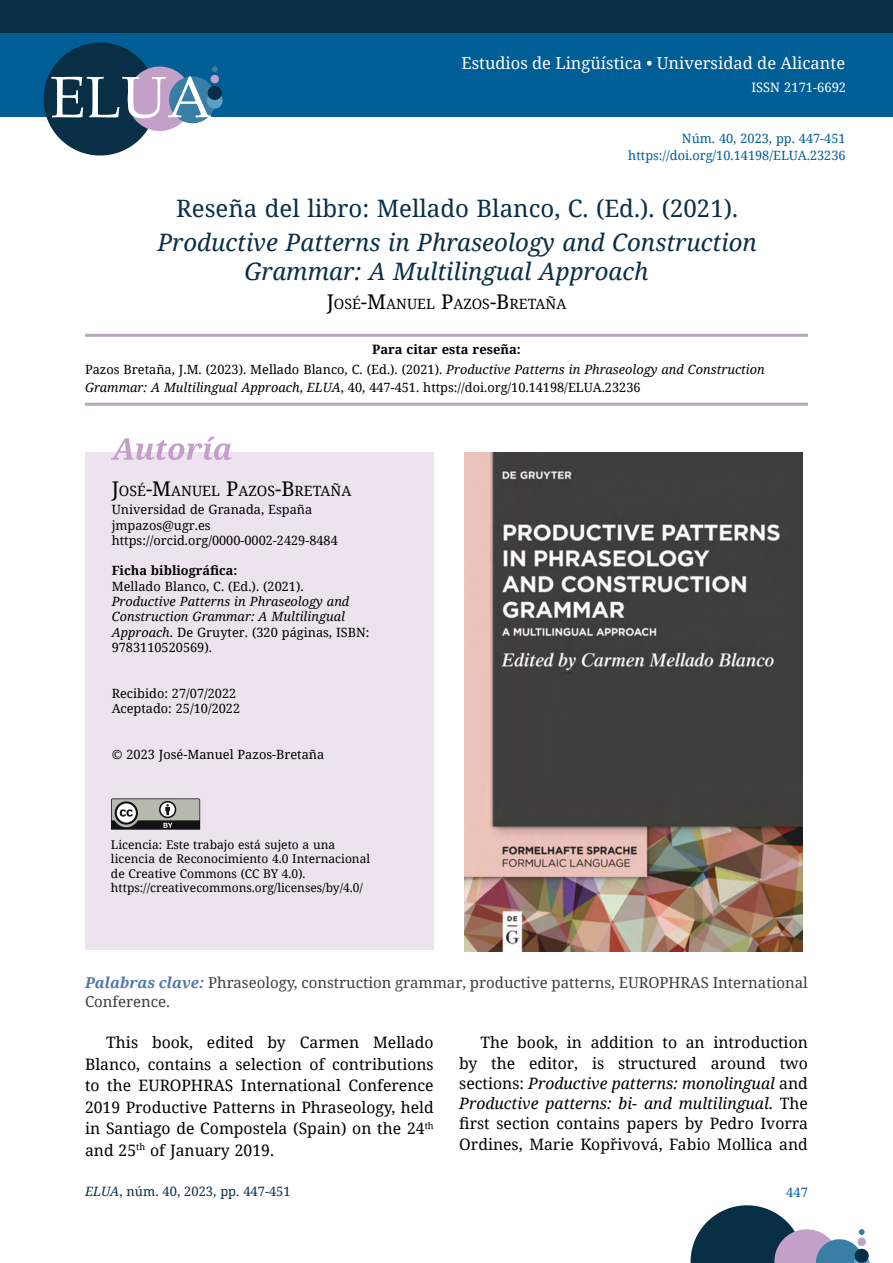
<style>
.page{position:relative;width:893px;height:1263px;background:#fff}
.page>*{position:absolute;margin:0;border:0;box-sizing:border-box;transform-origin:0 0}
.t1{font:58.5px "Palatino";color:#fff}
.t2{font:italic 24px/28.8px "Noto Serif";color:#092f47}
.t3{font:24px "Noto Serif";color:#092f47}
.t4{font:16.5px "Noto Serif";color:#fff}
.t5{font:15.75px/21.5px "Noto Serif";color:#000;text-align:justify}
.t6{font:15px/19.5px "Noto Serif";color:#3e3d40}
.t7{font:14.1px "Noto Serif";color:#000}
.t8{font:12.9px "Noto Serif";color:#092f47}
.t9{font:700 12.9px "Noto Serif";color:#000}
.t10{font:12.9px "Noto Serif";color:#fff}
.t11{font:12.9px "Noto Serif";color:#005e97}
.t12{font:12.75px/15.3px "Noto Serif";color:#000}
.t13{font:italic 12.75px/15.3px "Noto Serif";color:#000}
.t14{font:12.75px/17.2px "Noto Serif";color:#005e97;text-align:right}
.t15{font:700 12.75px "Noto Serif";color:#000}
.t16{font:12px/14.4px "Noto Serif";color:#000}
.s1{font-size:20.25px}
.s2{font-style:italic}
.s3{font-style:normal}
.s4{font-weight:700;font-style:italic;color:#5178a9}
</style>
<div class="page">
<div style="left:0;top:0;width:893px;height:116px;background:#005e97"></div>
<div style="left:0;top:0;width:893px;height:33px;background:#092f47"></div>
<svg style="left:36px;top:42px;width:188px;height:114px"></svg>
<svg style="left:690px;top:1205px;width:180px;height:58px"></svg>
<div style="left:85px;top:452px;width:349px;height:497px;background:#ece3ef"></div>
<hr style="left:85px;top:334px;width:723px;height:3px;background:#b7a6bd">
<svg style="left:111px;top:798px;width:90px;height:32px;background:#82837e"></svg>
<svg style="left:111px;top:437px;width:121px;height:23px"></svg>
<hr style="left:85px;top:403px;width:723px;height:3px;background:#b7a6bd">
<img style="left:464px;top:453px;width:339px;height:498px">
<h1 class="t1" style="left:50px;top:49px;width:164px">ELUA</h1>
<p class="t4" style="left:461px;top:51px;width:385px">Estudios de Lingüística • Universidad de Alicante</p>
<p class="t10" style="left:751px;top:79px;width:96px">ISSN 2171-6692</p>
<p class="t14" style="left:628px;top:129px;width:219px">Núm. 40, 2023, pp. 447-451 https://doi.org/10.14198/ELUA.23236</p>
<h2 class="t3" style="left:176px;top:192px;width:563px">Reseña del libro: Mellado Blanco, C. (Ed.). (2021).</h2>
<h2 class="t2" style="left:244px;top:227px;width:514px;text-indent:-87px">Productive Patterns in Phraseology and Construction<br>Grammar: A Multilingual Approach</h2>
<p class="t7" style="left:327px;top:295px;width:241px"><span class="s1">J</span>OSÉ<span class="s1">-M</span>ANUEL <span class="s1">P</span>AZOS<span class="s1">-B</span>RETAÑA</p>
<p class="t9" style="left:372px;top:340px;width:150px">Para citar esta reseña:</p>
<p class="t12" style="left:85px;top:361px;width:681px;line-height:17.2px">Pazos Bretaña, J.M. (2023). Mellado Blanco, C. (Ed.). (2021). <span class="s2">Productive Patterns in Phraseology and Construction<br>Grammar: A Multilingual Approach</span>, <span class="s2">ELUA</span>, 40, 447-451. https://doi.org/10.14198/ELUA.23236</p>
<p class="t7" style="left:112px;top:481px;width:241px"><span class="s1">J</span>OSÉ<span class="s1">-M</span>ANUEL <span class="s1">P</span>AZOS<span class="s1">-B</span>RETAÑA</p>
<p class="t12" style="left:112px;top:501px;width:228px">Universidad de Granada, España jmpazos@ugr.es https://orcid.org/0000-0002-2429-8484</p>
<p class="t15" style="left:112px;top:562px;width:127px">Ficha bibliográfica:</p>
<p class="t12" style="left:112px;top:578px;width:193px">Mellado Blanco, C. (Ed.). (2021).</p>
<p class="t13" style="left:112px;top:593px;width:259px">Productive Patterns in Phraseology and Construction Grammar: A Multilingual Approach<span class="s3">. De Gruyter. (320 páginas, ISBN:<br>9783110520569).</span></p>
<p class="t12" style="left:112px;top:685px;width:130px">Recibido: 27/07/2022<br>Aceptado: 25/10/2022</p>
<p class="t12" style="left:112px;top:746px;width:214px">© 2023 José-Manuel Pazos-Bretaña</p>
<p class="t16" style="left:111px;top:837px;width:261px">Licencia: Este trabajo está sujeto a una licencia de Reconocimiento 4.0 Internacional de Creative Commons (CC BY 4.0). https://creativecommons.org/licenses/by/4.0/</p>
<p class="t6" style="left:85px;top:972px;width:724px"><span class="s4">Palabras clave:</span> Phraseology, construction grammar, productive patterns, EUROPHRAS International<br>Conference.</p>
<p class="t5" style="left:85px;top:1031px;width:350px;text-indent:21px">This book, edited by Carmen Mellado Blanco, contains a selection of contributions to the EUROPHRAS International Conference 2019 Productive Patterns in Phraseology, held in Santiago de Compostela (Spain) on the 24<sup>th </sup>and 25<sup>th</sup> of January 2019.</p>
<p class="t8" style="left:85px;top:1182px;width:207px"><span class="s2">ELUA</span>, núm. 40, 2023, pp. 447-451</p>
<p class="t5" style="left:459px;top:1032px;width:350px;line-height:20.2px;text-indent:21px">The book, in addition to an introduction by the editor, is structured around two sections: <span class="s2">Productive patterns: monolingual</span> and <span class="s2">Productive patterns: bi- and multilingual</span>. The first section contains papers by Pedro Ivorra Ordines, Marie Kopřivová, Fabio Mollica and</p>
<p class="t11" style="left:786px;top:1183px;width:23px">447</p>
</div>
